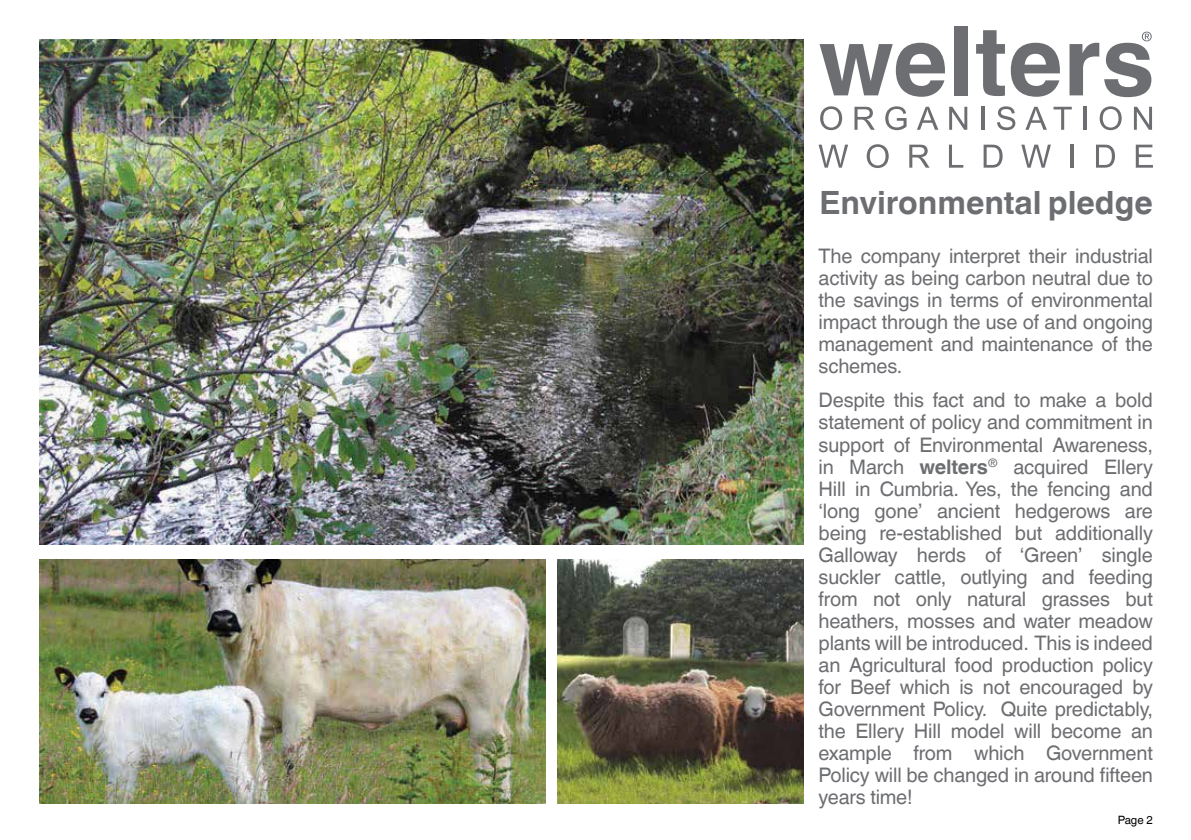
<style>
.page{position:relative;width:1191px;height:840px;background:#fff}
.page>*{position:absolute;margin:0;border:0;box-sizing:border-box;transform-origin:0 0}
.t1{font:700 32px "Helvetica World";color:#6d6e71}
.t2{font:20px/22px "Helvetica World";letter-spacing:-.01em;color:#6d6e71;text-align:justify}
.t3{font:11.4px "Helvetica World";color:#000}
.s1{font-weight:700}
</style>
<div class="page">
<svg style="left:819px;top:43px;width:126px;height:54px"></svg>
<div style="left:954px;top:26px;width:14px;height:69px;background:#6d6e71"></div>
<svg style="left:976px;top:30px;width:84px;height:67px"></svg>
<svg style="left:1069px;top:32px;width:82px;height:65px"></svg>
<svg style="left:820px;top:106px;width:22px;height:24px"></svg>
<svg style="left:854px;top:107px;width:20px;height:23px"></svg>
<svg style="left:885px;top:106px;width:21px;height:24px"></svg>
<svg style="left:917px;top:107px;width:21px;height:23px"></svg>
<svg style="left:949px;top:107px;width:18px;height:23px"></svg>
<hr style="left:981px;top:107px;width:3px;height:23px;background:#6d6e71">
<svg style="left:997px;top:106px;width:18px;height:24px"></svg>
<svg style="left:1025px;top:107px;width:22px;height:23px"></svg>
<svg style="left:1053px;top:107px;width:18px;height:23px"></svg>
<hr style="left:1083px;top:107px;width:3px;height:23px;background:#6d6e71">
<svg style="left:1099px;top:106px;width:22px;height:24px"></svg>
<svg style="left:1134px;top:107px;width:18px;height:23px"></svg>
<svg style="left:818px;top:144px;width:30px;height:23px"></svg>
<svg style="left:866px;top:144px;width:22px;height:24px"></svg>
<svg style="left:909px;top:144px;width:20px;height:23px"></svg>
<svg style="left:949px;top:144px;width:14px;height:23px"></svg>
<svg style="left:983px;top:144px;width:19px;height:23px"></svg>
<svg style="left:1021px;top:144px;width:30px;height:23px"></svg>
<hr style="left:1071px;top:144px;width:3px;height:23px;background:#6d6e71">
<svg style="left:1096px;top:144px;width:19px;height:23px"></svg>
<svg style="left:1135px;top:144px;width:18px;height:23px"></svg>
<img style="left:39px;top:40px;width:765px;height:504px">
<img style="left:39px;top:559px;width:506px;height:244px">
<img style="left:558px;top:559px;width:246px;height:244px">
<h1 class="t1" style="left:819px;top:184px;width:335px">Environmental pledge</h1>
<p class="t2" style="left:818px;top:245px;width:336px">The company interpret their industrial activity as being carbon neutral due to the savings in terms of environmental impact through the use of and ongoing management and maintenance of the schemes.</p>
<p class="t2" style="left:818px;top:389px;width:336px">Despite this fact and to make a bold statement of policy and commitment in support of Environmental Awareness, in March <span class="s1">welters</span><sup>®</sup> acquired Ellery Hill in Cumbria. Yes, the fencing and ‘long gone’ ancient hedgerows are being re-established but additionally Galloway herds of ‘Green’ single suckler cattle, outlying and feeding from not only natural grasses but heathers, mosses and water meadow plants will be introduced. This is indeed an Agricultural food production policy for Beef which is not encouraged by Government Policy. Quite predictably, the Ellery Hill model will become an example from which Government Policy will be changed in around fifteen years time!</p>
<p class="t3" style="left:1117px;top:812px;width:37px">Page 2</p>
</div>
